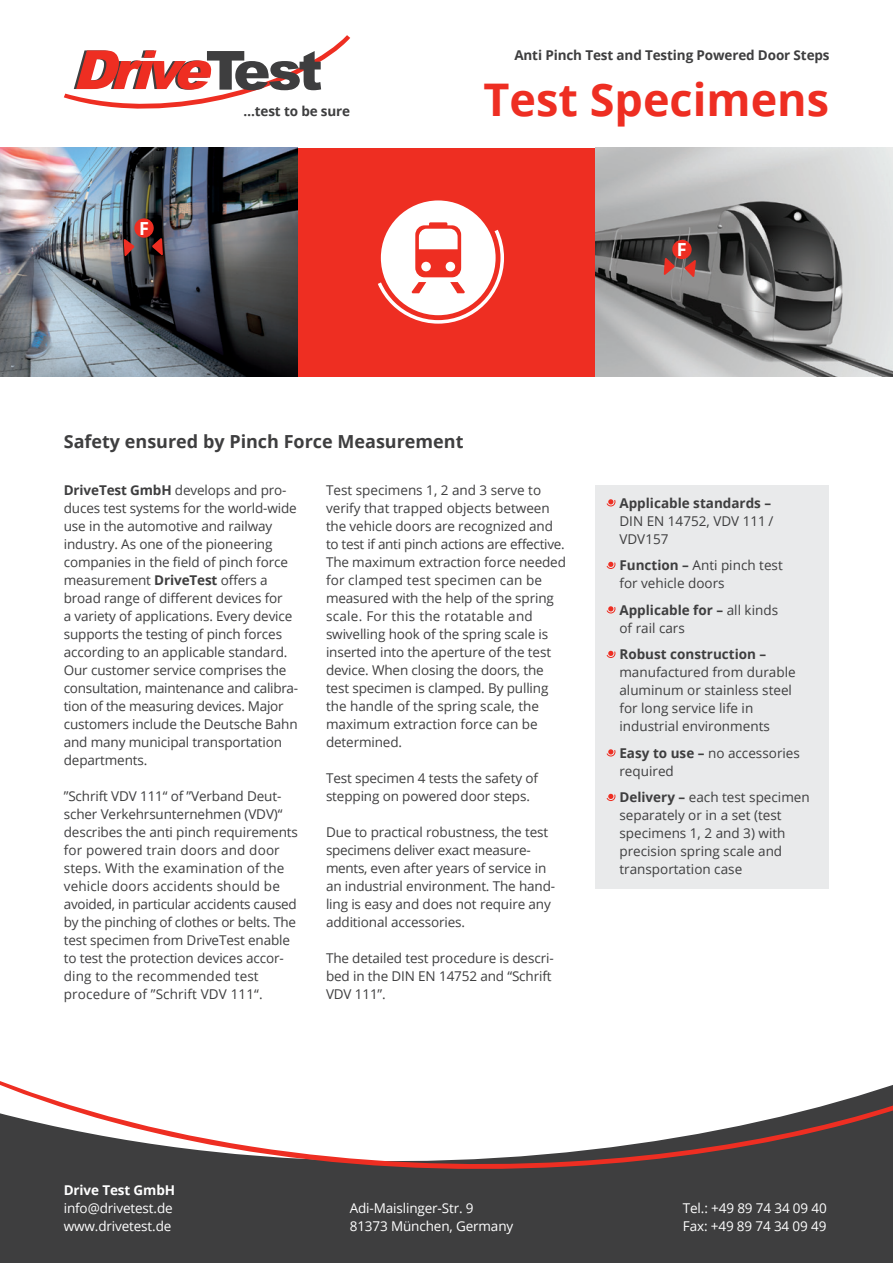
<style>
.page{position:relative;width:893px;height:1263px;background:#fff}
.page>*{position:absolute;margin:0;border:0;box-sizing:border-box;transform-origin:0 0}
.t1{font:700 45px "Open Sans";color:#ee2e22}
.t2{font:700 18px "Open Sans";color:#3e3e3f}
.t3{font:700 18px "Open Sans";color:#fff}
.t4{font:13.5px/18px "Open Sans";letter-spacing:-.01em;color:#3e3e3f}
.t5{font:13.5px/18px "Open Sans";letter-spacing:-.01em;color:#fff}
.t6{font:700 13.5px "Open Sans";letter-spacing:-.01em;color:#3e3e3f}
.t7{font:700 13.5px "Open Sans";letter-spacing:-.01em;color:#fff}
.s1{font-weight:700}
</style>
<div class="page">
<div style="left:0;top:1179px;width:893px;height:84px;background:#3e3e3f"></div>
<svg style="left:0;top:1081px;width:893px;height:98px"></svg>
<div style="left:595px;top:485px;width:234px;height:404px;background:#e9eaeb"></div>
<svg style="left:606px;top:499px;width:10px;height:8px"></svg>
<svg style="left:606px;top:562px;width:10px;height:7px"></svg>
<svg style="left:606px;top:606px;width:10px;height:8px"></svg>
<svg style="left:606px;top:651px;width:10px;height:7px"></svg>
<svg style="left:606px;top:749px;width:10px;height:8px"></svg>
<svg style="left:606px;top:794px;width:10px;height:7px"></svg>
<div style="left:298px;top:148px;width:297px;height:228px;background:#ee2e22"></div>
<img style="left:0;top:148px;width:298px;height:228px">
<img style="left:595px;top:148px;width:298px;height:228px">
<div style="left:381px;top:200px;width:115px;height:115px;background:#fff;border-radius:50%"></div>
<svg style="left:124px;top:238px;width:11px;height:18px"></svg>
<svg style="left:152px;top:237px;width:11px;height:19px"></svg>
<svg style="left:664px;top:258px;width:11px;height:17px"></svg>
<svg style="left:684px;top:259px;width:12px;height:18px"></svg>
<div style="left:134px;top:218px;width:20px;height:20px;background:#ee2e22;border-radius:50%"></div>
<div style="left:672px;top:240px;width:20px;height:19px;background:#ee2e22;border-radius:50%"></div>
<svg style="left:378px;top:222px;width:126px;height:102px"></svg>
<svg style="left:64px;top:35px;width:286px;height:74px"></svg>
<h2 class="t3" style="left:139px;top:216px;width:11px">F</h2>
<p class="t6" style="left:243px;top:102px;width:108px">…test to be sure</p>
<p class="t6" style="left:514px;top:46px;width:317px">Anti Pinch Test and Testing Powered Door Steps</p>
<h1 class="t1" style="left:483px;top:68px;width:347px">Test Specimens</h1>
<h2 class="t3" style="left:677px;top:237px;width:11px">F</h2>
<h2 class="t2" style="left:64px;top:428px;width:401px">Safety ensured by Pinch Force Measurement</h2>
<p class="t4" style="left:64px;top:481px;width:235px"><span class="s1">DriveTest GmbH</span> develops and pro&shy;duces test systems for the world-wide use in the automotive and railway industry. As one of the pioneering companies in the field of pinch force measurement <span class="s1">DriveTest</span> offers a broad range of different devices for<br>a variety of applications. Every device supports the testing of pinch forces according to an applicable standard.<br>Our customer service comprises the consultation, maintenance and calibra&shy;tion of the measuring devices. Major customers include the Deutsche Bahn and many municipal transportation departments.</p>
<p class="t4" style="left:64px;top:787px;width:236px">”Schrift VDV 111“ of ”Verband Deut&shy;scher Verkehrsunternehmen (VDV)“ describes the anti pinch requirements for powered train doors and door steps. With the examination of the vehicle doors accidents should be avoided, in particular accidents caused by the pinching of clothes or belts. The test specimen from DriveTest enable to test the protection devices accor&shy;ding to the recommended test procedure of ”Schrift VDV 111“.</p>
<p class="t4" style="left:326px;top:481px;width:242px">Test specimens 1, 2 and 3 serve to verify that trapped objects between the vehicle doors are recognized and to test if anti pinch actions are effective.<br>The maximum extraction force needed for clamped test specimen can be measured with the help of the spring scale. For this the rotatable and swivelling hook of the spring scale is inserted into the aperture of the test device. When closing the doors, the test specimen is clamped. By pulling the handle of the spring scale, the maximum extraction force can be determined.</p>
<p class="t4" style="left:326px;top:769px;width:213px">Test specimen 4 tests the safety of stepping on powered door steps.</p>
<p class="t4" style="left:326px;top:823px;width:231px">Due to practical robustness, the test specimens deliver exact measure&shy;ments, even after years of service in an industrial environment. The hand&shy;ling is easy and does not require any additional accessories.</p>
<p class="t4" style="left:326px;top:949px;width:229px">The detailed test procedure is descri&shy;bed in the DIN EN 14752 and “Schrift<br>VDV 111”.</p>
<p class="t6" style="left:619px;top:493px;width:153px">Applicable standards –</p>
<p class="t4" style="left:619px;top:512px;width:156px">DIN EN 14752, VDV 111 /<br>VDV157</p>
<p class="t4" style="left:619px;top:556px;width:165px"><span class="s1">Function –</span> Anti pinch test for vehicle doors</p>
<p class="t4" style="left:619px;top:601px;width:160px"><span class="s1">Applicable for –</span> all kinds of rail cars</p>
<p class="t6" style="left:619px;top:645px;width:148px">Robust construction –</p>
<p class="t4" style="left:619px;top:663px;width:178px">manufactured from durable aluminum or stainless steel for long service life in industrial environments</p>
<p class="t4" style="left:619px;top:744px;width:182px"><span class="s1">Easy to use –</span> no accessories required</p>
<p class="t4" style="left:619px;top:788px;width:192px"><span class="s1">Delivery –</span> each test specimen separately or in a set (test specimens 1, 2 and 3) with precision spring scale and transportation case</p>
<p class="t7" style="left:64px;top:1180px;width:113px">Drive Test GmbH</p>
<p class="t5" style="left:64px;top:1198px;width:110px">info@drivetest.de www.drivetest.de</p>
<p class="t5" style="left:350px;top:1198px;width:165px">Adi-Maislinger-Str. 9<br>81373 München, Germany</p>
<p class="t5" style="left:683px;top:1198px;width:145px">Tel.: +49 89 74 34 09 40<br>Fax: +49 89 74 34 09 49</p>
</div>
